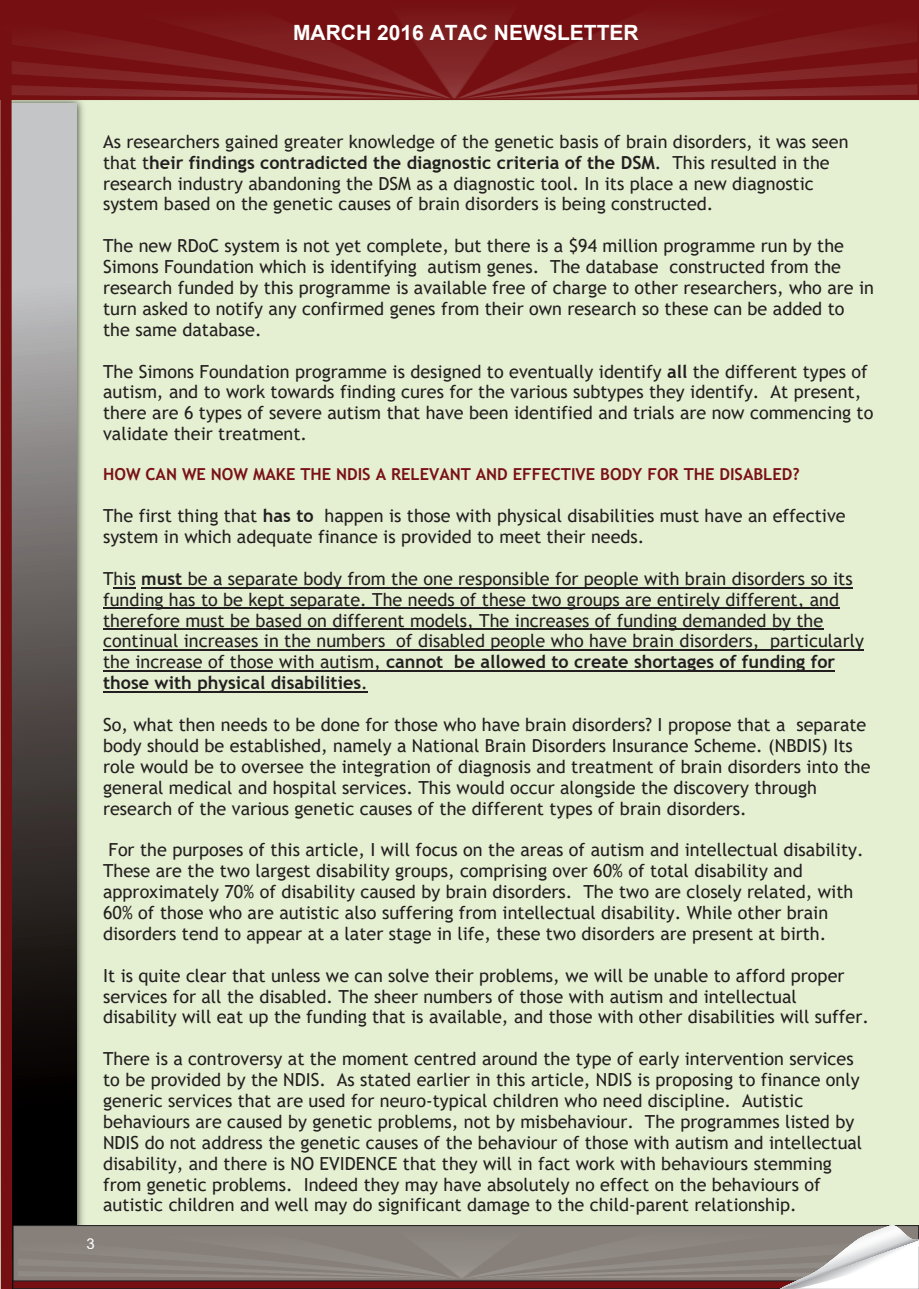
<style>
.page{position:relative;width:919px;height:1289px;background:#fff}
.page>*{position:absolute;margin:0;border:0;box-sizing:border-box;transform-origin:0 0}
.t1{font:700 21px "Arial";color:#fff}
.t2{font:18px/20.9px "Trebuchet MS";color:#231f20}
.t3{font:700 16.5px "Trebuchet MS";color:#7a1117}
.t4{font:15px "Arial";color:#fff}
.s1{font-weight:700}
</style>
<div class="page">
<div style="left:0;top:0;width:918px;height:1288px;background:#e5f0d2"></div>
<img style="left:18px;top:102px;width:66px;height:1123px">
<svg style="left:18px;top:104px;width:59px;height:1121px;background:#5e5b5a"></svg>
<img style="left:3px;top:4px;width:912px;height:93px">
<div style="left:0;top:1px;width:918px;height:99px;border:2px solid #750f11"></div>
<svg style="left:18px;top:1281px;width:761px;height:5px;background:#6e1012"></svg>
<div style="left:13px;top:1225px;width:905px;height:55px;background:#867f7a"></div>
<div style="left:13px;top:1225px;width:905px;height:56px;border:1px solid #231f20"></div>
<img style="left:18px;top:1253px;width:761px;height:24px">
<svg style="left:779px;top:1225px;width:139px;height:63px"></svg>
<svg style="left:0;top:20px;width:18px;height:1268px;background:#712e2e"></svg>
<svg style="left:114px;top:587px;width:22px;height:1px"></svg>
<hr style="left:141px;top:587px;width:41px;height:1px;background:#231f20">
<hr style="left:182px;top:587px;width:670px;height:1px;background:#231f20">
<hr style="left:103px;top:608px;width:736px;height:1px;background:#231f20">
<hr style="left:103px;top:628px;width:720px;height:2px;background:#231f20">
<hr style="left:103px;top:649px;width:760px;height:1px;background:#231f20">
<hr style="left:103px;top:670px;width:277px;height:1px;background:#231f20">
<hr style="left:380px;top:670px;width:455px;height:2px;background:#231f20">
<hr style="left:103px;top:691px;width:258px;height:2px;background:#231f20">
<p class="t1" style="left:293px;top:25px;width:347px">MARCH 2016 ATAC NEWSLETTER</p>
<p class="t4" style="left:86px;top:1237px;width:10px">3</p>
<p class="t2" style="left:103px;top:132px;width:746px">As researchers gained greater knowledge of the genetic basis of brain disorders, it was seen that t<span class="s1">heir findings contradicted the diagnostic criteria of the DSM</span>. This resulted in the research industry abandoning the DSM as a diagnostic tool. In its place a new diagnostic system based on the genetic causes of brain disorders is being constructed.</p>
<p class="t2" style="left:103px;top:237px;width:772px">The new RDoC system is not yet complete, but there is a $94 million programme run by the Simons Foundation which is identifying autism genes. The database constructed from the research funded by this programme is available free of charge to other researchers, who are in turn asked to notify any confirmed genes from their own research so these can be added to the same database.</p>
<p class="t2" style="left:103px;top:362px;width:771px">The Simons Foundation programme is designed to eventually identify <span class="s1">all</span> the different types of autism, and to work towards finding cures for the various subtypes they identify. At present, there are 6 types of severe autism that have been identified and trials are now commencing to validate their treatment.</p>
<p class="t3" style="left:103px;top:468px;width:698px">HOW CAN WE NOW MAKE THE NDIS A RELEVANT AND EFFECTIVE BODY FOR THE DISABLED?</p>
<p class="t2" style="left:103px;top:507px;width:744px">The first thing that <span class="s1">has to</span> happen is those with physical disabilities must have an effective system in which adequate finance is provided to meet their needs.</p>
<p class="t2" style="left:103px;top:569px;width:762px">This <span class="s1">must</span> be a separate body from the one responsible for people with brain disorders so its funding has to be kept separate. The needs of these two groups are entirely different, and therefore must be based on different models, The increases of funding demanded by the continual increases in the numbers of disabled people who have brain disorders, particularly the increase of those with autism, <span class="s1">cannot be allowed to create shortages of funding for those with physical disabilities</span>.</p>
<p class="t2" style="left:103px;top:715px;width:768px">So, what then needs to be done for those who have brain disorders? I propose that a separate body should be established, namely a National Brain Disorders Insurance Scheme. (NBDIS) Its role would be to oversee the integration of diagnosis and treatment of brain disorders into the general medical and hospital services. This would occur alongside the discovery through research of the various genetic causes of the different types of brain disorders.</p>
<p class="t2" style="left:103px;top:841px;width:762px;text-indent:5px">For the purposes of this article, I will focus on the areas of autism and intellectual disability.<br>These are the two largest disability groups, comprising over 60% of total disability and approximately 70% of disability caused by brain disorders. The two are closely related, with 60% of those who are autistic also suffering from intellectual disability. While other brain disorders tend to appear at a later stage in life, these two disorders are present at birth.</p>
<p class="t2" style="left:103px;top:966px;width:767px">It is quite clear that unless we can solve their problems, we will be unable to afford proper services for all the disabled. The sheer numbers of those with autism and intellectual disability will eat up the funding that is available, and those with other disabilities will suffer.</p>
<p class="t2" style="left:103px;top:1049px;width:760px">There is a controversy at the moment centred around the type of early intervention services to be provided by the NDIS. As stated earlier in this article, NDIS is proposing to finance only generic services that are used for neuro-typical children who need discipline. Autistic behaviours are caused by genetic problems, not by misbehaviour. The programmes listed by NDIS do not address the genetic causes of the behaviour of those with autism and intellectual disability, and there is NO EVIDENCE that they will in fact work with behaviours stemming from genetic problems. Indeed they may have absolutely no effect on the behaviours of autistic children and well may do significant damage to the child-parent relationship.</p>
</div>
